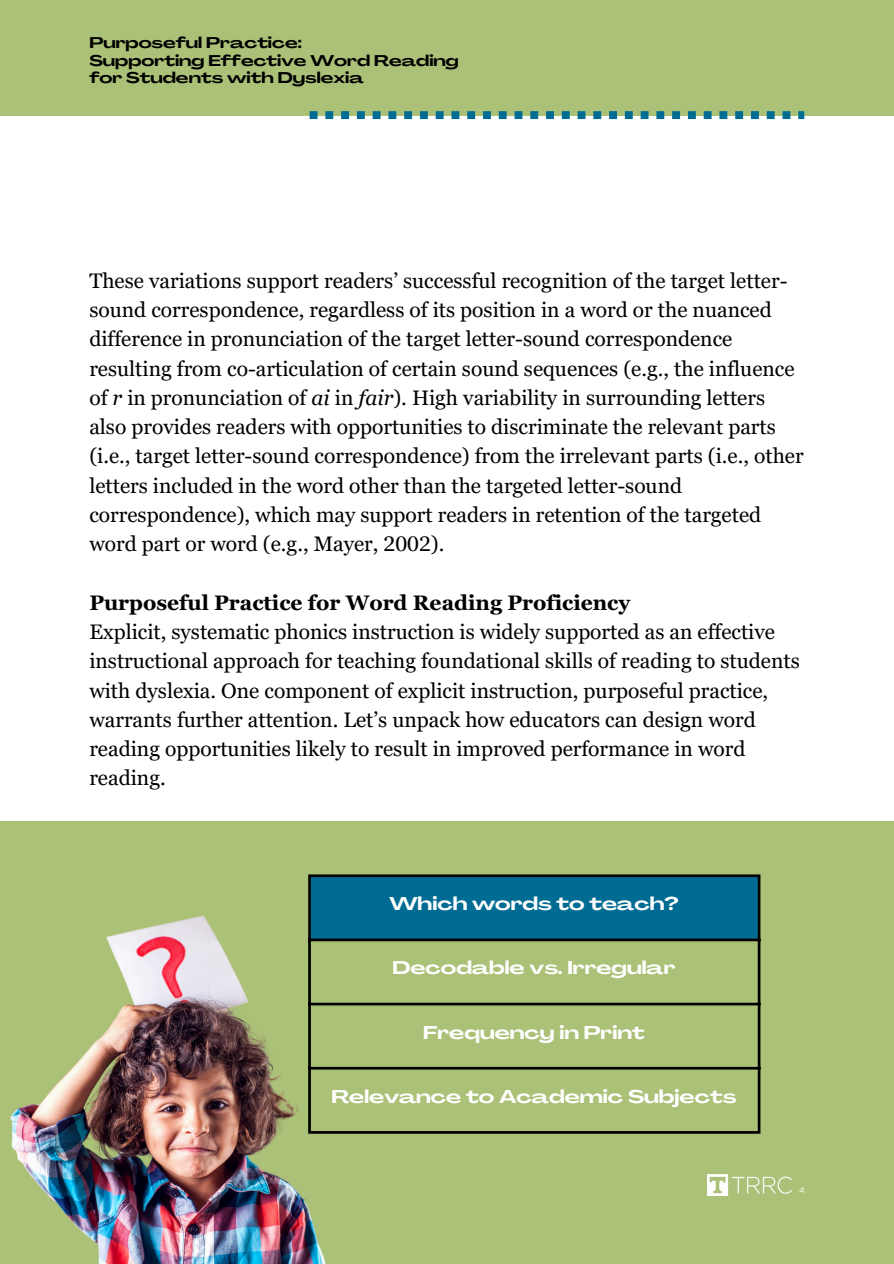
<style>
.page{position:relative;width:894px;height:1264px;background:#fff}
.page>*{position:absolute;margin:0;border:0;box-sizing:border-box;transform-origin:0 0}
.t1{font:21px/29.2px "Georgia Pro";color:#000}
.t2{font:700 18.15px "Agrandir Grand";color:#fff}
.t3{font:700 15.3px "Agrandir Grand";color:#000}
.t4{font:8.4px "Gotham";color:#fff}
.s1{font-style:italic}
.s2{font-weight:700}
</style>
<div class="page">
<div style="left:0;top:821px;width:893px;height:442px;background:#abc178"></div>
<div style="left:309px;top:875px;width:450px;height:65px;background:#006c93"></div>
<hr style="left:308px;top:877px;width:3px;height:253px;background:#000">
<hr style="left:757px;top:877px;width:3px;height:253px;background:#000">
<hr style="left:308px;top:874px;width:452px;height:3px;background:#000">
<hr style="left:308px;top:938px;width:452px;height:3px;background:#000">
<hr style="left:308px;top:1002px;width:452px;height:3px;background:#000">
<hr style="left:308px;top:1066px;width:452px;height:3px;background:#000">
<hr style="left:308px;top:1130px;width:452px;height:3px;background:#000">
<img style="left:707px;top:1174px;width:83px;height:20px">
<div style="left:0;top:0;width:893px;height:115px;background:#abc178"></div>
<svg style="left:309px;top:111px;width:495px;height:8px"></svg>
<img style="left:10px;top:911px;width:328px;height:352px">
<h1 class="t3" style="left:89px;top:37px;width:214px">Purposeful Practice:</h1>
<p class="t3" style="left:89px;top:54px;width:371px">Supporting Effective Word Reading</p>
<p class="t3" style="left:89px;top:71px;width:276px">for Students with Dyslexia</p>
<p class="t1" style="left:89px;top:266px;width:715px">These variations support readers’ successful recognition of the target letter&shy;sound correspondence, regardless of its position in a word or the nuanced difference in pronunciation of the target letter-sound correspondence resulting from co-articulation of certain sound sequences (e.g., the influence of <span class="s1">r</span> in pronunciation of <span class="s1">ai</span> in <span class="s1">fair</span>). High variability in surrounding letters also provides readers with opportunities to discriminate the relevant parts (i.e., target letter-sound correspondence) from the irrelevant parts (i.e., other letters included in the word other than the targeted letter-sound correspondence), which may support readers in retention of the targeted word part or word (e.g., Mayer, 2002).</p>
<p class="t1" style="left:89px;top:588px;width:711px"><span class="s2">Purposeful Practice for Word Reading Proficiency<br></span>Explicit, systematic phonics instruction is widely supported as an effective instructional approach for teaching foundational skills of reading to students with dyslexia. One component of explicit instruction, purposeful practice, warrants further attention. Let’s unpack how educators can design word reading opportunities likely to result in improved performance in word reading.</p>
<p class="t2" style="left:389px;top:896px;width:290px">Which words to teach?</p>
<p class="t2" style="left:392px;top:960px;width:284px">Decodable vs. Irregular</p>
<p class="t2" style="left:423px;top:1024px;width:223px">Frequency in Print</p>
<h1 class="t2" style="left:331px;top:1089px;width:406px">Relevance to Academic Subjects</h1>
<p class="t4" style="left:798px;top:1184px;width:7px">4</p>
</div>
